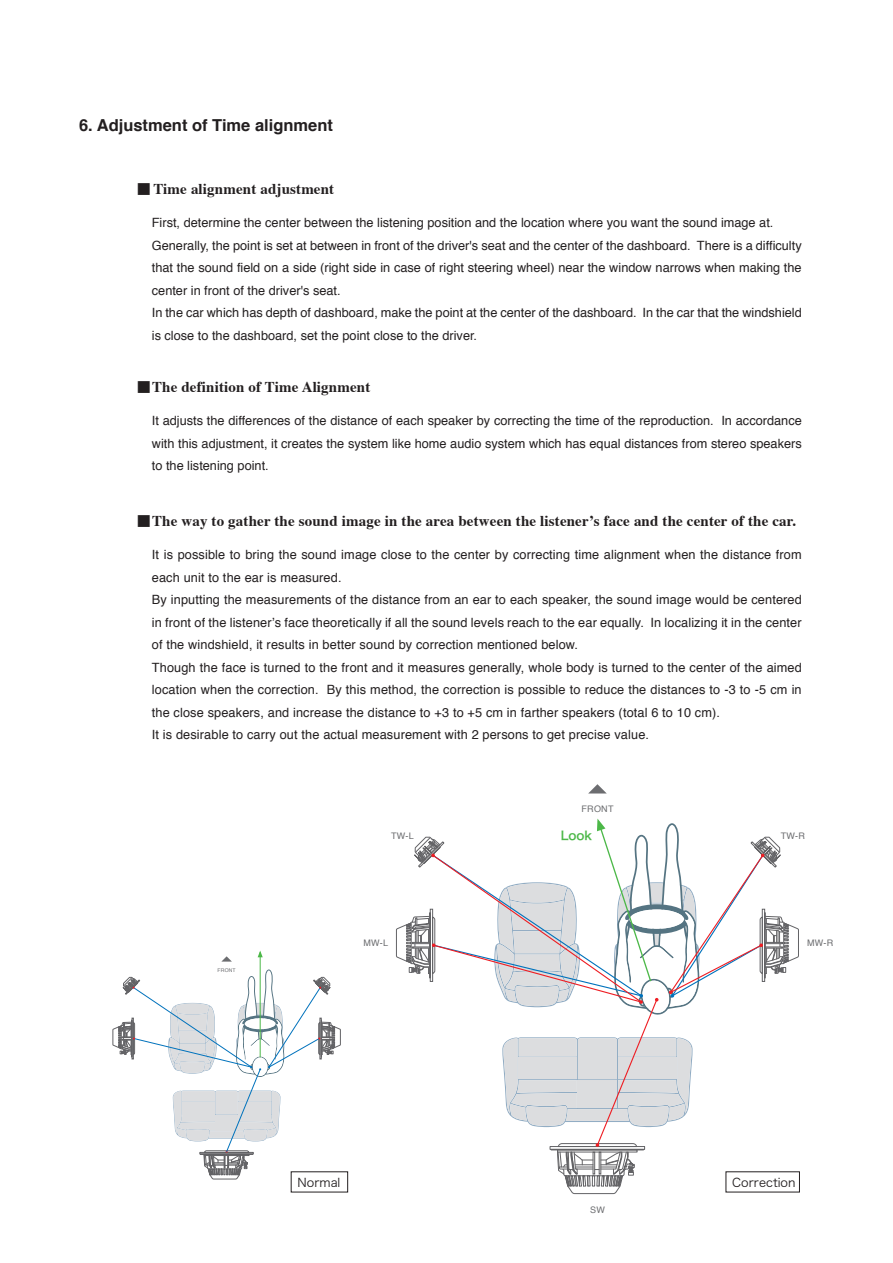
<style>
.page{position:relative;width:893px;height:1263px;background:#fff}
.page>*{position:absolute;margin:0;border:0;box-sizing:border-box;transform-origin:0 0}
.t1{font:700 16.5px "Helvetica";color:#231f20}
.t2{font:700 15px "Times";letter-spacing:.01em;color:#231f20}
.t3{font:12.75px/22.5px "Helvetica";letter-spacing:.01em;color:#231f20}
.t4{font:12px "Hira Kaku Pro W3";color:#231f20}
.t5{font:12px "Hira Kaku Pro W6";color:#4cb848}
.t6{font:9px "Helvetica";letter-spacing:.03em;color:#6c6d70}
.t7{font:5.1px "Helvetica";letter-spacing:.03em;color:#6c6d70}
.s1{font-family:"Matisse Pro B";font-weight:400;font-size:13.5px}
</style>
<div class="page">
<svg style="left:589px;top:784px;width:17px;height:9px"></svg>
<svg style="left:222px;top:956px;width:9px;height:5px"></svg>
<svg style="left:258px;top:950px;width:5px;height:7px"></svg>
<svg style="left:113px;top:969px;width:228px;height:212px"></svg>
<hr style="left:260px;top:952px;width:1px;height:105px;background:#4cb848">
<svg style="left:396px;top:819px;width:403px;height:376px"></svg>
<p class="t1" style="left:79px;top:110px;width:255px">6. Adjustment of Time alignment</p>
<p class="t2" style="left:137px;top:175px;width:199px"><span class="s1">■</span> Time alignment adjustment</p>
<p class="t3" style="left:152px;top:211px;width:651px">First, determine the center between the listening position and the location where you want the sound image at.<br>Generally, the point is set at between in front of the driver's seat and the center of the dashboard. There is a difficulty that the sound field on a side (right side in case of right steering wheel) near the window narrows when making the center in front of the driver's seat.<br>In the car which has depth of dashboard, make the point at the center of the dashboard. In the car that the windshield is close to the dashboard, set the point close to the driver.</p>
<p class="t2" style="left:137px;top:372px;width:235px"><span class="s1">■</span>The definition of Time Alignment</p>
<p class="t3" style="left:152px;top:409px;width:651px;text-align:justify">It adjusts the differences of the distance of each speaker by correcting the time of the reproduction. In accordance with this adjustment, it creates the system like home audio system which has equal distances from stereo speakers to the listening point.</p>
<p class="t2" style="left:137px;top:507px;width:660px"><span class="s1">■</span>The way to gather the sound image in the area between the listener’s face and the center of the car.</p>
<p class="t3" style="left:152px;top:543px;width:651px">It is possible to bring the sound image close to the center by correcting time alignment when the distance from each unit to the ear is measured.<br>By inputting the measurements of the distance from an ear to each speaker, the sound image would be centered in front of the listener’s face theoretically if all the sound levels reach to the ear equally. In localizing it in the center of the windshield, it results in better sound by correction mentioned below.<br>Though the face is turned to the front and it measures generally, whole body is turned to the center of the aimed location when the correction. By this method, the correction is possible to reduce the distances to -3 to -5 cm in the close speakers, and increase the distance to +3 to +5 cm in farther speakers (total 6 to 10 cm).<br>It is desirable to carry out the actual measurement with 2 persons to get precise value.</p>
<p class="t7" style="left:218px;top:966px;width:20px">FRONT</p>
<p class="t6" style="left:391px;top:828px;width:24px">TW-L</p>
<p class="t6" style="left:363px;top:935px;width:26px">MW-L</p>
<p class="t6" style="left:581px;top:801px;width:34px">FRONT</p>
<p class="t5" style="left:561px;top:824px;width:33px">Look</p>
<p class="t6" style="left:781px;top:828px;width:26px">TW-R</p>
<p class="t6" style="left:807px;top:935px;width:28px">MW-R</p>
<p class="t4" style="left:298px;top:1172px;width:44px">Normal</p>
<p class="t4" style="left:732px;top:1172px;width:65px">Correction</p>
<p class="t6" style="left:590px;top:1202px;width:16px">SW</p>
</div>
